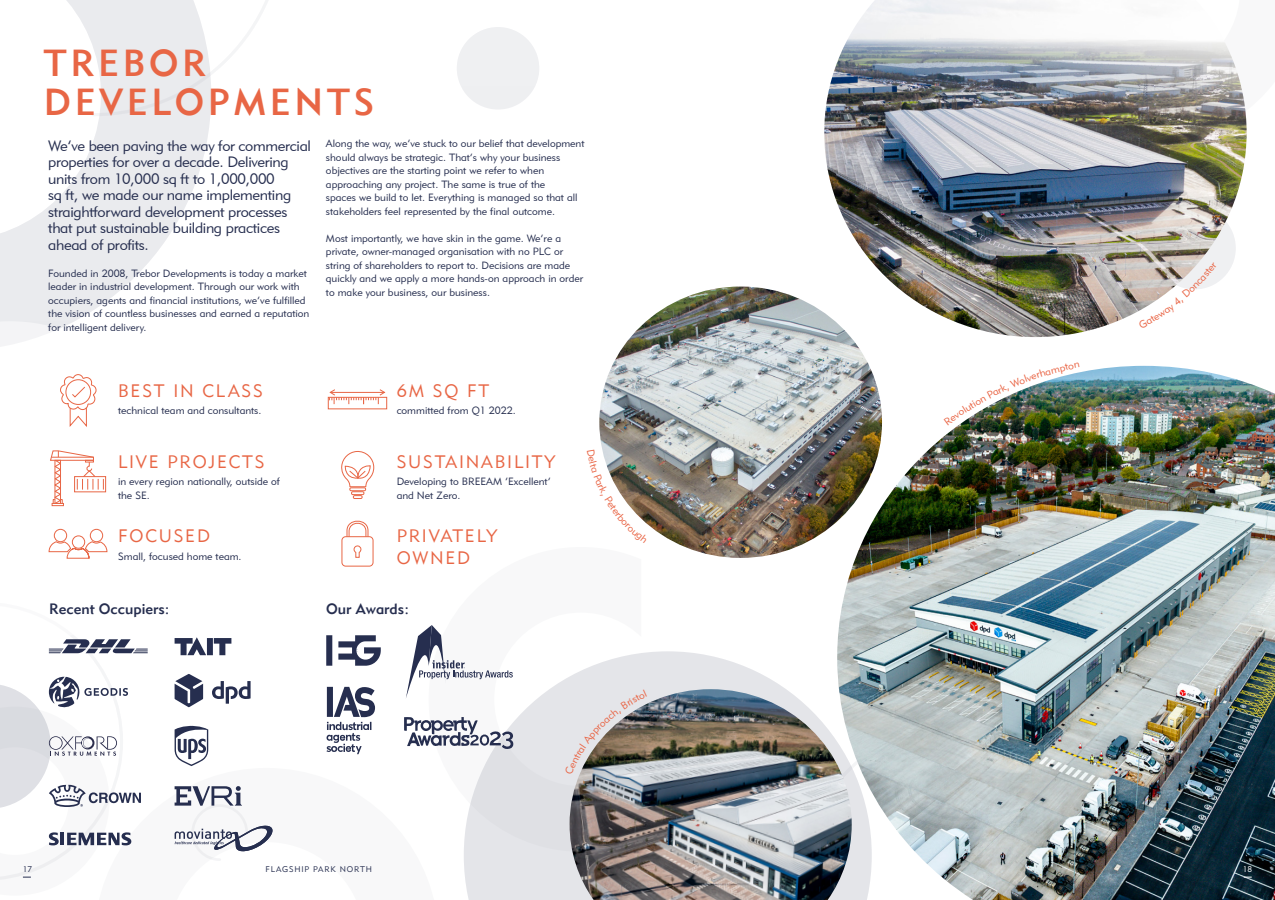
<style>
.page{position:relative;width:1275px;height:900px;background:#fff}
.page>*{position:absolute;margin:0;border:0;box-sizing:border-box;transform-origin:0 0}
.t1{font:37.5px/39px "Geometric 415 BT Medium A";letter-spacing:.1em;color:#e86645}
.t2{font:18px/21.6px "Geometric 415 BT Lite A";letter-spacing:.1em;color:#e86645}
.t3{font:15px/16.5px "Geometric 415 BT Lite A";letter-spacing:-.02em;color:#262e4f}
.t4{font:15px "Geometric 415 BT Medium A";color:#262e4f}
.t5{font:10.5px/13.5px "Geometric 415 BT Lite A";color:#262e4f}
.t6{font:8.25px "Geometric 415 BT Lite A";letter-spacing:.1em;color:#262e4f}
.t7{font:8.25px "Geometric 415 BT Lite A";color:#fff}
</style>
<div class="page">
<svg style="left:0;top:0;width:210px;height:321px"></svg>
<div style="left:457px;top:27px;width:82px;height:83px;background:#eff0f2;border-radius:50%"></div>
<svg style="left:91px;top:0;width:177px;height:116px"></svg>
<svg style="left:0;top:321px;width:108px;height:232px"></svg>
<svg style="left:513px;top:651px;width:272px;height:249px;fill:#e4e5e9"></svg>
<img style="left:837px;top:366px;width:438px;height:534px">
<img style="left:599px;top:287px;width:283px;height:271px">
<img style="left:570px;top:689px;width:282px;height:211px">
<img style="left:824px;top:0;width:423px;height:337px">
<svg style="left:60px;top:374px;width:36px;height:53px"></svg>
<div style="left:328px;top:397px;width:59px;height:12px;border:1px solid #e86645"></div>
<svg style="left:329px;top:389px;width:56px;height:15px"></svg>
<div style="left:74px;top:476px;width:32px;height:16px;border:1px solid #e86645"></div>
<svg style="left:50px;top:451px;width:54px;height:55px"></svg>
<svg style="left:341px;top:451px;width:33px;height:48px"></svg>
<svg style="left:49px;top:529px;width:58px;height:30px"></svg>
<div style="left:342px;top:537px;width:31px;height:29px;border:1px solid #e86645;border-radius:4px"></div>
<svg style="left:354px;top:546px;width:7px;height:12px"></svg>
<svg style="left:347px;top:520px;width:21px;height:17px"></svg>
<svg style="left:0;top:625px;width:513px;height:275px"></svg>
<img style="left:944px;top:366px;width:136px;height:59px">
<svg style="left:599px;top:449px;width:50px;height:94px"></svg>
<img style="left:565px;top:690px;width:82px;height:85px">
<svg style="left:1138px;top:262px;width:79px;height:67px"></svg>
<h1 class="t1" style="left:44px;top:43px;width:332px">TREBOR<br>DEVELOPMENTS</h1>
<p class="t3" style="left:48px;top:137px;width:264px">We’ve been paving the way for commercial properties for over a decade. Delivering units from 10,000 sq ft to 1,000,000<br>sq ft, we made our name implementing straightforward development processes that put sustainable building practices ahead of profits.</p>
<p class="t5" style="left:48px;top:266px;width:263px">Founded in 2008, Trebor Developments is today a market leader in industrial development. Through our work with occupiers, agents and financial institutions, we’ve fulfilled the vision of countless businesses and earned a reputation for intelligent delivery.</p>
<p class="t5" style="left:326px;top:137px;width:260px">Along the way, we’ve stuck to our belief that development should always be strategic. That’s why your business objectives are the starting point we refer to when approaching any project. The same is true of the<br>spaces we build to let. Everything is managed so that all stakeholders feel represented by the final outcome.</p>
<p class="t5" style="left:326px;top:231px;width:259px">Most importantly, we have skin in the game. We’re a private, owner-managed organisation with no PLC or string of shareholders to report to. Decisions are made quickly and we apply a more hands-on approach in order to make your business, our business.</p>
<h2 class="t2" style="left:118px;top:380px;width:146px">BEST IN CLASS</h2>
<p class="t5" style="left:118px;top:404px;width:145px">technical team and consultants.</p>
<h2 class="t2" style="left:397px;top:380px;width:94px">6M SQ FT</h2>
<p class="t5" style="left:397px;top:404px;width:121px">committed from Q1 2022.</p>
<h2 class="t2" style="left:118px;top:451px;width:148px">LIVE PROJECTS</h2>
<p class="t5" style="left:118px;top:475px;width:163px">in every region nationally, outside of the SE.</p>
<h2 class="t2" style="left:397px;top:451px;width:160px">SUSTAINABILITY</h2>
<p class="t5" style="left:397px;top:475px;width:156px">Developing to BREEAM ‘Excellent’ and Net Zero.</p>
<h2 class="t2" style="left:118px;top:525px;width:93px">FOCUSED</h2>
<p class="t5" style="left:118px;top:549px;width:125px">Small, focused home team.</p>
<h2 class="t2" style="left:397px;top:525px;width:102px">PRIVATELY<br>OWNED</h2>
<h3 class="t4" style="left:49px;top:599px;width:122px">Recent Occupiers:</h3>
<h3 class="t4" style="left:326px;top:599px;width:84px">Our Awards:</h3>
<p class="t6" style="left:23px;top:864px;width:11px">17</p>
<p class="t6" style="left:265px;top:864px;width:108px">FLAGSHIP PARK NORTH</p>
<p class="t7" style="left:1243px;top:864px;width:11px">18</p>
</div>
